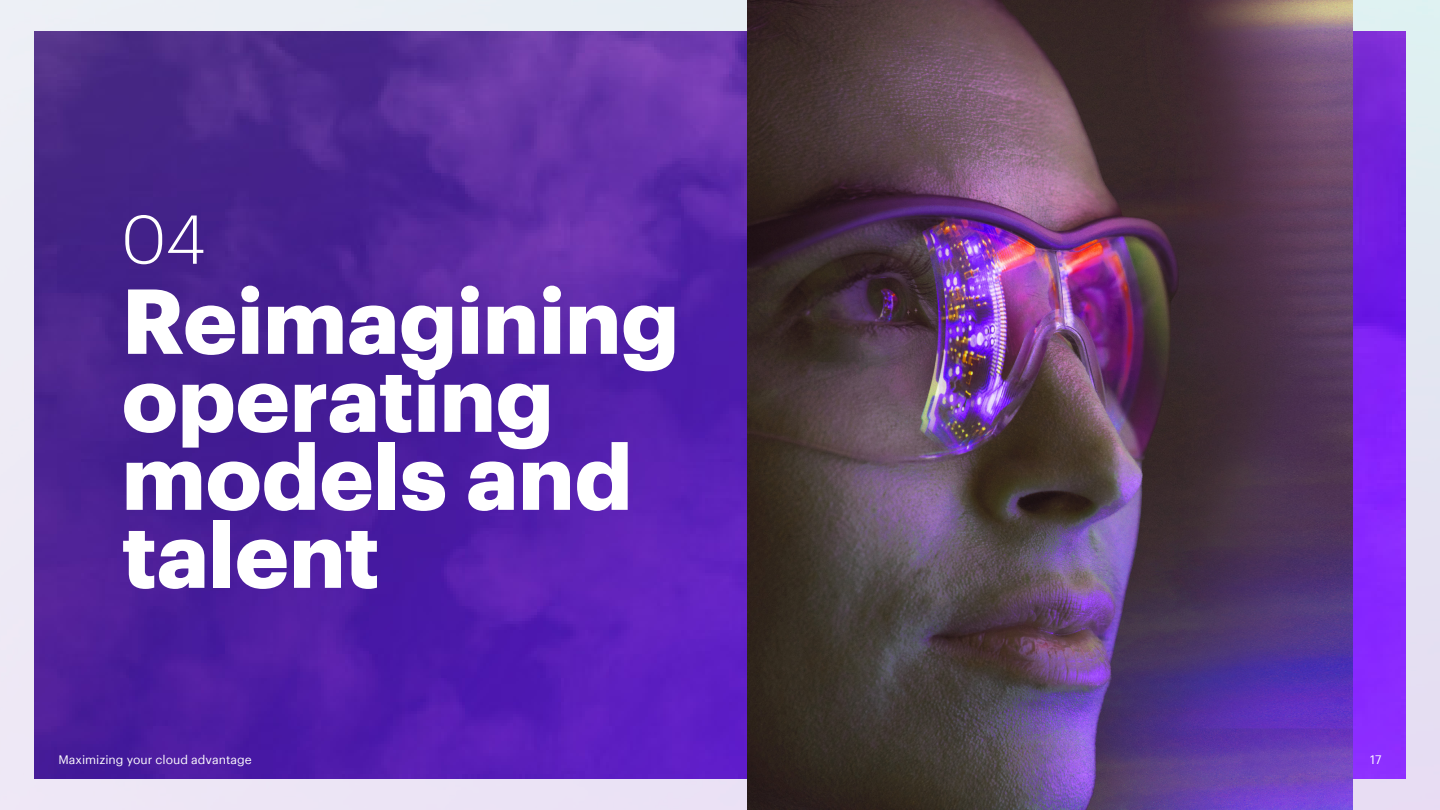
<style>
.page{position:relative;width:1440px;height:810px;background:#fff}
.page>*{position:absolute;margin:0;border:0;box-sizing:border-box;transform-origin:0 0}
._60pt__G_Bold__white{font:700 90px/78px "Graphik";letter-spacing:-.01em;color:#fff}
._45pt__G_Light__whit{font:300 67.5px "Graphik";color:#fff}
.t1{font:12px "Graphik";color:#fff}
</style>
<div class="page">
<img style="left:0;top:0;width:1440px;height:810px">
<img style="left:34px;top:32px;width:1372px;height:746px">
<img style="left:747px;top:0;width:606px;height:810px">
<p class="_45pt__G_Light__whit" style="left:122px;top:190px;width:86px">04</p>
<p class="_60pt__G_Bold__white" style="left:122px;top:274px;width:559px">Reimagining operating models and talent</p>
<p class="t1" style="left:58px;top:750px;width:195px">Maximizing your cloud advantage</p>
<p class="t1" style="left:1370px;top:750px;width:13px">17</p>
</div>
